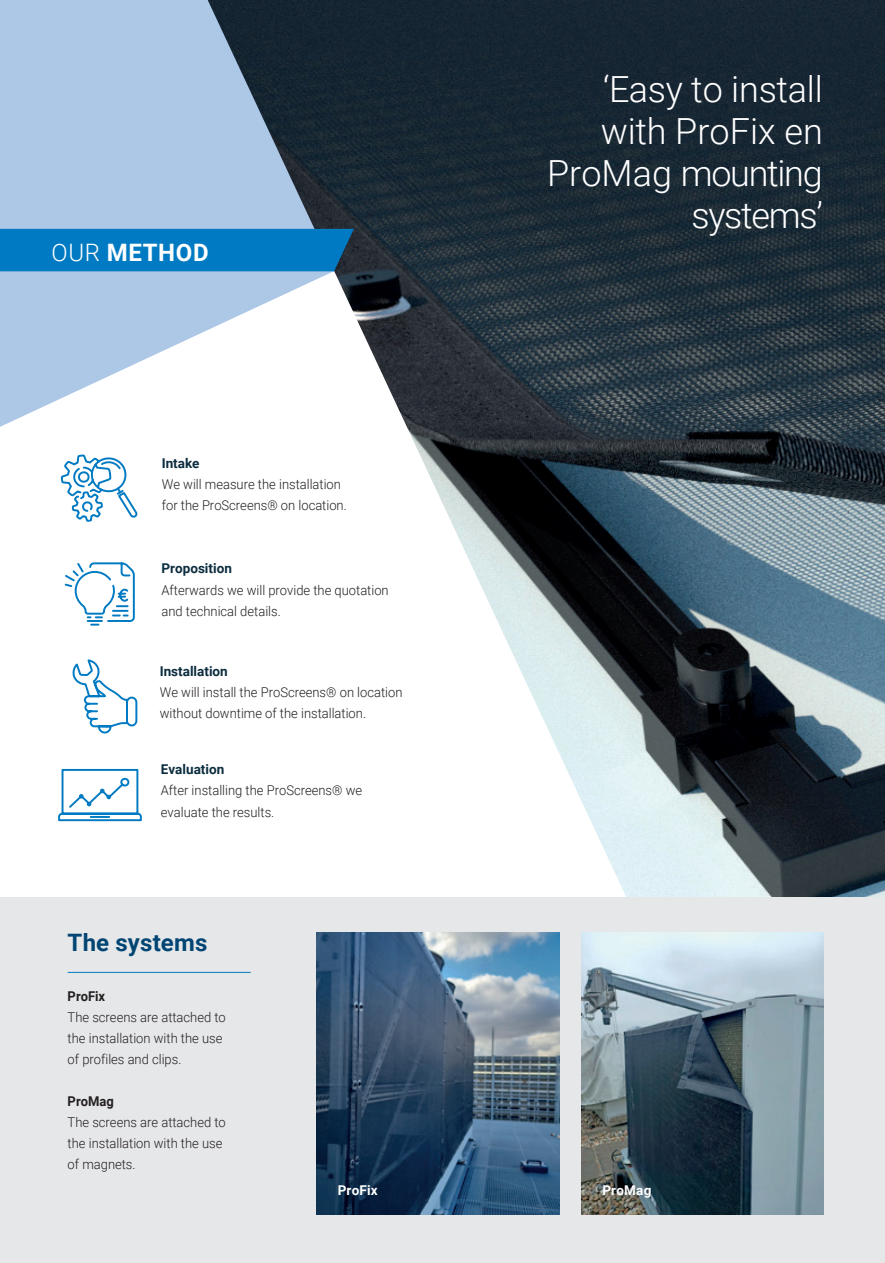
<style>
.page{position:relative;width:885px;height:1263px;background:#fff}
.page>*{position:absolute;margin:0;border:0;box-sizing:border-box;transform-origin:0 0}
.t1{font:300 36px/42px "Roboto";letter-spacing:-.01em;color:#fff;text-align:right}
.t2{font:700 24px "Roboto";letter-spacing:.005em;color:#004574}
.t3{font:700 24px "Roboto";letter-spacing:.025em;color:#fff}
.t4{font:300 13.5px/21px "Roboto";color:#231f20;scale:.96 1}
.t5{font:700 13.5px "Roboto";color:#0c2d3f}
.t6{font:700 13.5px "Roboto";color:#231f20;scale:.96 1}
.t7{font:700 13.5px "Roboto";letter-spacing:.015em;color:#fff}
.s1{font-weight:300}
</style>
<div class="page">
<img style="left:884px;top:199px;width:1px;height:1064px">
<img style="left:884px;top:0;width:1px;height:199px">
<hr style="left:884px;top:199px;width:1px;height:205px;background:#0c2d3f">
<svg style="left:0;top:0;width:208px;height:427px;background:#b6cde9"></svg>
<img style="left:208px;top:0;width:676px;height:898px">
<div style="left:0;top:898px;width:884px;height:365px;background:#e6e7e9"></div>
<hr style="left:68px;top:972px;width:182px;height:1px;background:#0079c2">
<div style="left:0;top:229px;width:354px;height:42px;background:#007ac2"></div>
<img style="left:316px;top:933px;width:243px;height:281px">
<img style="left:581px;top:933px;width:242px;height:281px">
<svg style="left:60px;top:454px;width:78px;height:68px"></svg>
<svg style="left:64px;top:562px;width:71px;height:64px"></svg>
<svg style="left:72px;top:659px;width:66px;height:75px"></svg>
<svg style="left:58px;top:768px;width:84px;height:54px"></svg>
<h2 class="t3" style="left:51px;top:235px;width:159px"><span class="s1">OUR</span> METHOD</h2>
<p class="t5" style="left:162px;top:454px;width:39px">Intake</p>
<p class="t4" style="left:162px;top:473px;width:194px">We will measure the installation for the ProScreens® on location.</p>
<p class="t5" style="left:161px;top:559px;width:72px">Proposition</p>
<p class="t4" style="left:161px;top:579px;width:238px">Afterwards we will provide the quotation and technical details.</p>
<p class="t5" style="left:160px;top:661px;width:69px">Installation</p>
<p class="t4" style="left:160px;top:681px;width:254px">We will install the ProScreens® on location without downtime of the installation.</p>
<p class="t5" style="left:161px;top:760px;width:65px">Evaluation</p>
<p class="t4" style="left:161px;top:779px;width:211px">After installing the ProScreens® we evaluate the results.</p>
<h2 class="t2" style="left:68px;top:925px;width:141px">The systems</h2>
<p class="t6" style="left:68px;top:986px;width:41px">ProFix</p>
<p class="t4" style="left:68px;top:1006px;width:166px">The screens are attached to the installation with the use of profiles and clips.</p>
<p class="t6" style="left:68px;top:1091px;width:50px">ProMag</p>
<p class="t4" style="left:68px;top:1111px;width:166px">The screens are attached to the installation with the use of magnets.</p>
<h1 class="t1" style="left:547px;top:66px;width:277px">‘Easy to install with ProFix en<br>ProMag mounting systems’</h1>
<p class="t7" style="left:338px;top:1180px;width:41px">ProFix</p>
<p class="t7" style="left:602px;top:1180px;width:50px">ProMag</p>
</div>
